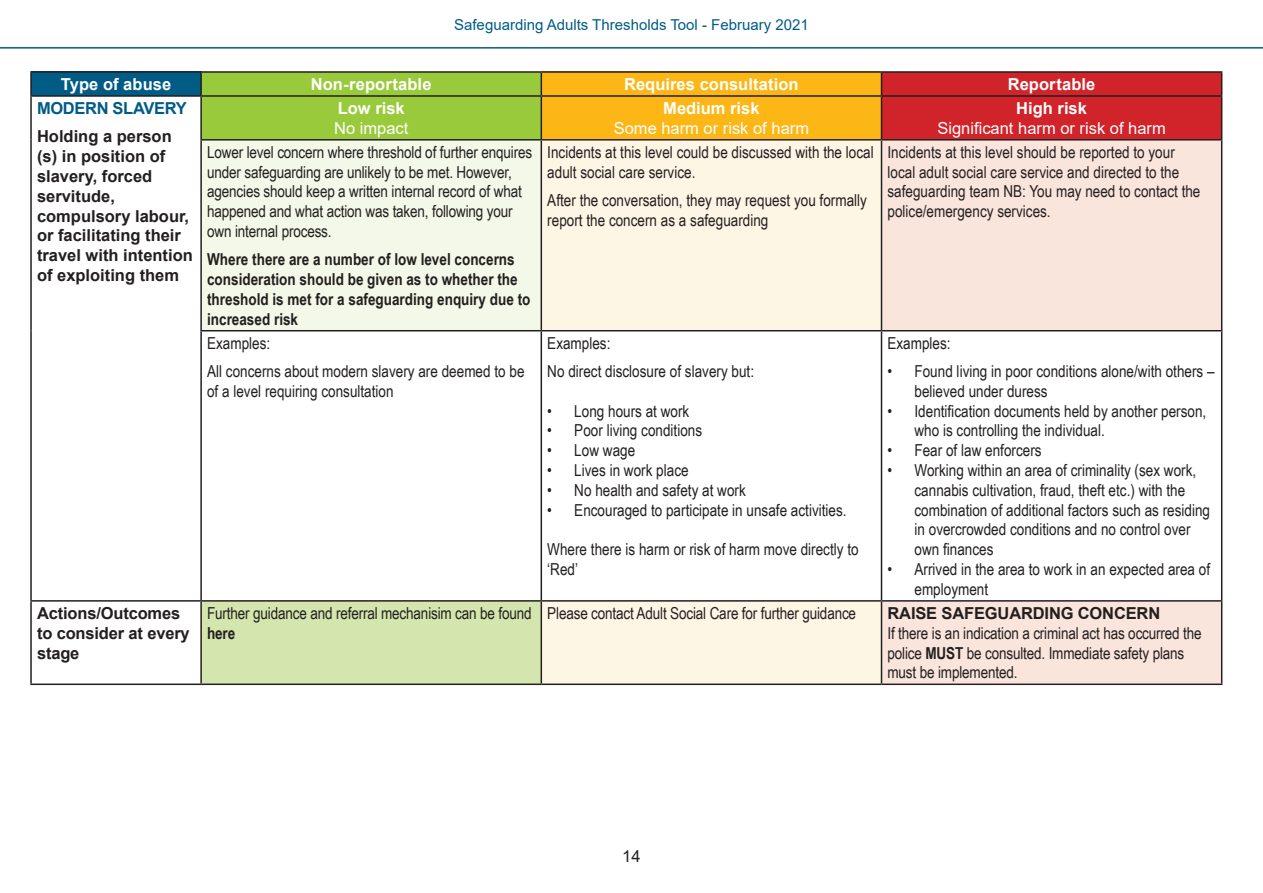
<style>
.page{position:relative;width:1263px;height:893px;background:#fff}
.page>*{position:absolute;margin:0;border:0;box-sizing:border-box;transform-origin:0 0}
.Sub_Header_1{font:16.5px/19.8px "Arial Narrow";color:#231f20}
.Sub_Header_1-2{font:700 16.5px/19.8px "Arial";color:#231f20}
.Sub_Header_1-3{font:700 16.5px/19.8px "Arial Narrow";color:#231f20}
.Sub_Header_1-4{font:700 16.5px "Arial";letter-spacing:.005em;color:#fff}
.Sub_Header_1-5{font:16.5px "Arial";color:#fff}
.Sub_Header_1-6{font:700 16.5px "Arial";letter-spacing:-.02em;color:#005b85}
.t1{font:16.5px "Arial";color:#231f20}
.t2{font:15px "Arial";color:#005b85}
.s1{font-weight:700}
.s2{font-family:"Arial";font-weight:700}
</style>
<div class="page">
<hr style="left:0;top:47px;width:1263px;height:2px;background:#005b85">
<div style="left:31px;top:72px;width:170px;height:24px;background:#005b85"></div>
<div style="left:541px;top:72px;width:340px;height:24px;background:#fcb615"></div>
<div style="left:541px;top:96px;width:340px;height:44px;background:#fcb615"></div>
<div style="left:201px;top:140px;width:340px;height:191px;background:#f3f8e8"></div>
<svg style="left:542px;top:141px;width:339px;height:542px;fill:#fef6e5"></svg>
<svg style="left:882px;top:141px;width:339px;height:542px;fill:#f9e5dc"></svg>
<div style="left:201px;top:601px;width:340px;height:83px;background:#d4e6ae"></div>
<hr style="left:30px;top:71px;width:171px;height:2px;background:#231f20">
<hr style="left:30px;top:73px;width:2px;height:22px;background:#231f20">
<hr style="left:201px;top:71px;width:340px;height:2px;background:#231f20">
<hr style="left:200px;top:73px;width:2px;height:22px;background:#231f20">
<hr style="left:541px;top:71px;width:340px;height:2px;background:#231f20">
<div style="left:201px;top:72px;width:341px;height:67px;background:#99ca3b"></div>
<hr style="left:881px;top:71px;width:341px;height:2px;background:#231f20">
<div style="left:881px;top:72px;width:341px;height:67px;background:#d1232a"></div>
<hr style="left:30px;top:95px;width:171px;height:2px;background:#231f20">
<hr style="left:30px;top:97px;width:2px;height:43px;background:#231f20">
<hr style="left:201px;top:95px;width:340px;height:2px;background:#231f20">
<hr style="left:200px;top:97px;width:2px;height:42px;background:#231f20">
<hr style="left:541px;top:95px;width:340px;height:2px;background:#231f20">
<hr style="left:541px;top:97px;width:1px;height:42px;background:#231f20">
<hr style="left:881px;top:95px;width:341px;height:2px;background:#231f20">
<hr style="left:881px;top:97px;width:1px;height:42px;background:#231f20">
<hr style="left:1221px;top:97px;width:1px;height:42px;background:#231f20">
<hr style="left:30px;top:140px;width:2px;height:191px;background:#231f20">
<hr style="left:200px;top:139px;width:341px;height:2px;background:#231f20">
<hr style="left:200px;top:141px;width:2px;height:189px;background:#231f20">
<hr style="left:541px;top:139px;width:340px;height:2px;background:#231f20">
<hr style="left:541px;top:141px;width:1px;height:189px;background:#231f20">
<hr style="left:881px;top:139px;width:341px;height:2px;background:#231f20">
<hr style="left:881px;top:141px;width:1px;height:189px;background:#231f20">
<hr style="left:1221px;top:141px;width:1px;height:189px;background:#231f20">
<hr style="left:30px;top:331px;width:2px;height:269px;background:#231f20">
<hr style="left:200px;top:330px;width:341px;height:1px;background:#231f20">
<hr style="left:200px;top:331px;width:2px;height:269px;background:#231f20">
<hr style="left:541px;top:330px;width:340px;height:1px;background:#231f20">
<hr style="left:541px;top:331px;width:1px;height:269px;background:#231f20">
<hr style="left:881px;top:330px;width:341px;height:1px;background:#231f20">
<hr style="left:881px;top:331px;width:1px;height:269px;background:#231f20">
<hr style="left:1221px;top:331px;width:1px;height:269px;background:#231f20">
<hr style="left:30px;top:600px;width:171px;height:2px;background:#231f20">
<hr style="left:30px;top:602px;width:2px;height:81px;background:#231f20">
<hr style="left:201px;top:600px;width:340px;height:2px;background:#231f20">
<hr style="left:200px;top:602px;width:2px;height:81px;background:#231f20">
<hr style="left:541px;top:600px;width:340px;height:2px;background:#231f20">
<hr style="left:541px;top:602px;width:1px;height:81px;background:#231f20">
<hr style="left:881px;top:600px;width:341px;height:2px;background:#231f20">
<hr style="left:881px;top:602px;width:1px;height:81px;background:#231f20">
<hr style="left:1221px;top:602px;width:1px;height:81px;background:#231f20">
<hr style="left:30px;top:683px;width:171px;height:2px;background:#231f20">
<hr style="left:201px;top:683px;width:340px;height:2px;background:#231f20">
<hr style="left:541px;top:683px;width:340px;height:2px;background:#231f20">
<hr style="left:881px;top:683px;width:341px;height:2px;background:#231f20">
<p class="t2" style="left:454px;top:14px;width:356px">Safeguarding Adults Thresholds Tool - February 2021</p>
<p class="Sub_Header_1-4" style="left:61px;top:73px;width:112px">Type of abuse</p>
<p class="Sub_Header_1-4" style="left:311px;top:73px;width:122px">Non-reportable</p>
<p class="Sub_Header_1-4" style="left:624px;top:73px;width:176px">Requires consultation</p>
<p class="Sub_Header_1-4" style="left:1008px;top:73px;width:89px">Reportable</p>
<p class="Sub_Header_1-6" style="left:37px;top:97px;width:151px">MODERN SLAVERY</p>
<p class="Sub_Header_1-2" style="left:37px;top:127px;width:157px">Holding a person (s) in position of slavery, forced servitude, compulsory labour, or facilitating their travel with intention of exploiting them</p>
<p class="Sub_Header_1-4" style="left:338px;top:97px;width:68px">Low risk</p>
<p class="Sub_Header_1-5" style="left:334px;top:117px;width:76px">No impact</p>
<p class="Sub_Header_1-4" style="left:663px;top:97px;width:98px">Medium risk</p>
<p class="Sub_Header_1-5" style="left:614px;top:117px;width:197px">Some harm or risk of harm</p>
<p class="Sub_Header_1-4" style="left:1016px;top:97px;width:72px">High risk</p>
<p class="Sub_Header_1-5" style="left:937px;top:117px;width:230px">Significant harm or risk of harm</p>
<p class="Sub_Header_1" style="left:207px;top:141px;width:327px">Lower level concern where threshold of further enquires under safeguarding are unlikely to be met. However, agencies should keep a written internal record of what happened and what action was taken, following your own internal process.</p>
<p class="Sub_Header_1-3" style="left:207px;top:249px;width:325px">Where there are a number of low level concerns consideration should be given as to whether the threshold is met for a safeguarding enquiry due to increased risk</p>
<p class="Sub_Header_1" style="left:547px;top:141px;width:328px">Incidents at this level could be discussed with the local adult social care service.</p>
<p class="Sub_Header_1" style="left:547px;top:190px;width:321px">After the conversation, they may request you formally report the concern as a safeguarding</p>
<p class="Sub_Header_1" style="left:887px;top:141px;width:314px">Incidents at this level should be reported to your local adult social care service and directed to the safeguarding team NB: You may need to contact the police/emergency services.</p>
<p class="Sub_Header_1" style="left:207px;top:332px;width:65px">Examples:</p>
<p class="Sub_Header_1" style="left:207px;top:361px;width:319px">All concerns about modern slavery are deemed to be of a level requiring consultation</p>
<p class="Sub_Header_1" style="left:547px;top:332px;width:65px">Examples:</p>
<p class="Sub_Header_1" style="left:547px;top:361px;width:208px">No direct disclosure of slavery but:</p>
<p class="Sub_Header_1" style="left:547px;top:400px;width:144px">• Long hours at work</p>
<p class="Sub_Header_1" style="left:547px;top:420px;width:156px">• Poor living conditions</p>
<p class="Sub_Header_1" style="left:547px;top:440px;width:89px">• Low wage</p>
<p class="Sub_Header_1" style="left:547px;top:460px;width:143px">• Lives in work place</p>
<p class="Sub_Header_1" style="left:547px;top:480px;width:200px">• No health and safety at work</p>
<p class="Sub_Header_1" style="left:547px;top:499px;width:301px">• Encouraged to participate in unsafe activities.</p>
<p class="Sub_Header_1" style="left:547px;top:539px;width:313px">Where there is harm or risk of harm move directly to ‘Red’</p>
<p class="Sub_Header_1" style="left:887px;top:332px;width:65px">Examples:</p>
<p class="Sub_Header_1" style="left:914px;top:361px;width:302px;text-indent:-27px">• Found living in poor conditions alone/with others – believed under duress</p>
<p class="Sub_Header_1" style="left:914px;top:400px;width:293px;text-indent:-27px">• Identification documents held by another person, who is controlling the individual.</p>
<p class="Sub_Header_1" style="left:887px;top:440px;width:156px">• Fear of law enforcers</p>
<p class="Sub_Header_1" style="left:914px;top:460px;width:297px;text-indent:-27px">• Working within an area of criminality (sex work, cannabis cultivation, fraud, theft etc.) with the combination of additional factors such as residing in overcrowded conditions and no control over own finances</p>
<p class="Sub_Header_1" style="left:914px;top:559px;width:297px;text-indent:-27px">• Arrived in the area to work in an expected area of employment</p>
<p class="Sub_Header_1-2" style="left:37px;top:603px;width:154px">Actions/Outcomes to consider at every stage</p>
<p class="Sub_Header_1" style="left:207px;top:603px;width:326px">Further guidance and referral mechanisim can be found <span class="s1">here</span></p>
<p class="Sub_Header_1" style="left:547px;top:603px;width:310px">Please contact Adult Social Care for further guidance</p>
<p class="Sub_Header_1" style="left:887px;top:603px;width:316px"><span class="s2">RAISE SAFEGUARDING CONCERN<br></span>If there is an indication a criminal act has occurred the police <span class="s1">MUST</span> be consulted. Immediate safety plans must be implemented.</p>
<p class="t1" style="left:622px;top:845px;width:20px">14</p>
</div>
